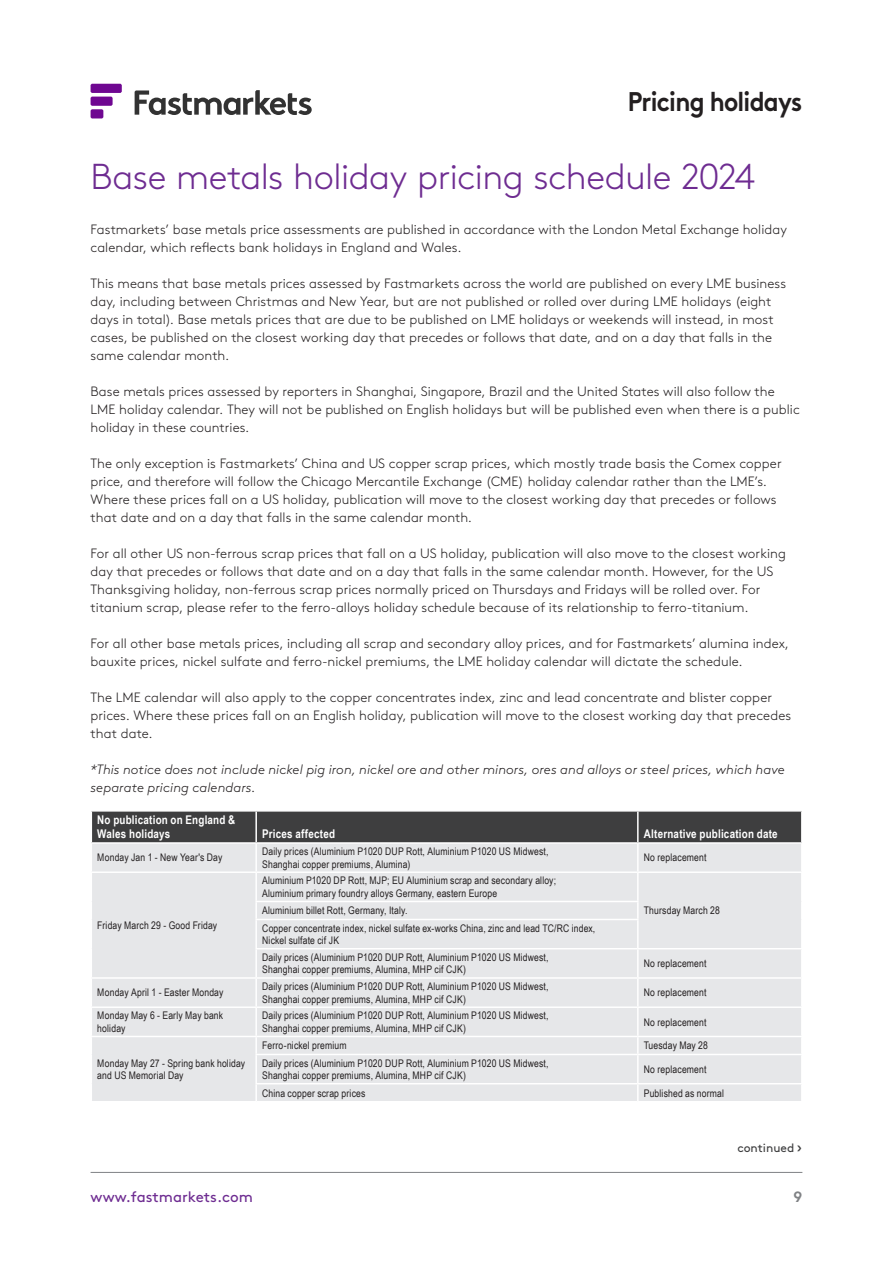
<style>
.page{position:relative;width:893px;height:1263px;background:#fff}
.page>*{position:absolute;margin:0;border:0;box-sizing:border-box;transform-origin:0 0}
.Head_light{font:300 36px "Brown Std";letter-spacing:-.015em;color:#6e2c91}
.t1{font:700 27px "Brown Std";letter-spacing:-.03em;color:#231f20;scale:.9 1}
.t2{font:15px "Brown Std";color:#6e2c91}
.t3{font:700 15px "Brown Std";color:#808285}
.Body_copy_1{font:300 13.5px/18px "Brown Std";letter-spacing:.005em;color:#231f20}
.Body_copy_1-2{font:italic 300 13.5px/18px "Brown Std";letter-spacing:.005em;color:#231f20}
.Body_copy_1-3{font:700 12px/14.4px "Arial Narrow";letter-spacing:.015em;color:#fff}
._05_Weblink_MB{font:12px "Brown Std";color:#3e3e3f}
.Body_copy_1-4{font:10.5px/12.6px "Arial Narrow";letter-spacing:.015em;color:#231f20}
.s1{font-size:15px}
</style>
<div class="page">
<svg style="left:91px;top:84px;width:31px;height:34px"></svg>
<svg style="left:135px;top:90px;width:177px;height:25px"></svg>
<hr style="left:91px;top:1172px;width:711px;height:1px;background:#808285">
<div style="left:92px;top:919px;width:709px;height:182px;background:#e6e7e9"></div>
<svg style="left:91px;top:811px;width:711px;height:108px;background:#b7b8ba"></svg>
<hr style="left:255px;top:919px;width:384px;height:1px;background:#fff">
<hr style="left:255px;top:920px;width:2px;height:28px;background:#fff">
<hr style="left:637px;top:920px;width:2px;height:28px;background:#fff">
<hr style="left:255px;top:948px;width:383px;height:1px;background:#fff">
<hr style="left:255px;top:949px;width:2px;height:28px;background:#fff">
<hr style="left:638px;top:948px;width:165px;height:1px;background:#fff">
<hr style="left:637px;top:949px;width:2px;height:28px;background:#fff">
<hr style="left:91px;top:977px;width:165px;height:2px;background:#fff">
<hr style="left:256px;top:977px;width:382px;height:2px;background:#fff">
<hr style="left:255px;top:979px;width:2px;height:27px;background:#fff">
<hr style="left:638px;top:977px;width:165px;height:2px;background:#fff">
<hr style="left:637px;top:979px;width:2px;height:27px;background:#fff">
<hr style="left:91px;top:1006px;width:165px;height:2px;background:#fff">
<hr style="left:256px;top:1006px;width:382px;height:2px;background:#fff">
<hr style="left:255px;top:1008px;width:2px;height:28px;background:#fff">
<hr style="left:638px;top:1006px;width:165px;height:2px;background:#fff">
<hr style="left:637px;top:1008px;width:2px;height:28px;background:#fff">
<hr style="left:91px;top:1036px;width:165px;height:1px;background:#fff">
<hr style="left:256px;top:1036px;width:382px;height:1px;background:#fff">
<svg style="left:255px;top:1037px;width:2px;height:17px"></svg>
<hr style="left:638px;top:1036px;width:165px;height:1px;background:#fff">
<svg style="left:637px;top:1037px;width:2px;height:17px"></svg>
<hr style="left:255px;top:1054px;width:383px;height:1px;background:#fff">
<hr style="left:255px;top:1055px;width:2px;height:28px;background:#fff">
<hr style="left:638px;top:1054px;width:165px;height:1px;background:#fff">
<hr style="left:637px;top:1055px;width:2px;height:28px;background:#fff">
<hr style="left:255px;top:1083px;width:383px;height:1px;background:#fff">
<svg style="left:255px;top:1084px;width:2px;height:17px"></svg>
<hr style="left:638px;top:1083px;width:165px;height:1px;background:#fff">
<svg style="left:637px;top:1084px;width:2px;height:17px"></svg>
<h2 class="t1" style="left:628px;top:85px;width:196px">Pricing holidays</h2>
<p class="Head_light" style="left:91px;top:156px;width:666px">Base metals holiday pricing schedule 2024</p>
<p class="Body_copy_1" style="left:91px;top:221px;width:698px">Fastmarkets’ base metals price assessments are published in accordance with the London Metal Exchange holiday calendar, which reflects bank holidays in England and Wales.</p>
<p class="Body_copy_1" style="left:91px;top:275px;width:697px">This means that base metals prices assessed by Fastmarkets across the world are published on every LME business day, including between Christmas and New Year, but are not published or rolled over during LME holidays (eight days in total). Base metals prices that are due to be published on LME holidays or weekends will instead, in most cases, be published on the closest working day that precedes or follows that date, and on a day that falls in the same calendar month.</p>
<p class="Body_copy_1" style="left:91px;top:383px;width:711px">Base metals prices assessed by reporters in Shanghai, Singapore, Brazil and the United States will also follow the<br>LME holiday calendar. They will not be published on English holidays but will be published even when there is a public holiday in these countries.</p>
<p class="Body_copy_1" style="left:91px;top:455px;width:693px">The only exception is Fastmarkets’ China and US copper scrap prices, which mostly trade basis the Comex copper price, and therefore will follow the Chicago Mercantile Exchange (CME) holiday calendar rather than the LME’s.<br>Where these prices fall on a US holiday, publication will move to the closest working day that precedes or follows that date and on a day that falls in the same calendar month.</p>
<p class="Body_copy_1" style="left:91px;top:545px;width:697px">For all other US non-ferrous scrap prices that fall on a US holiday, publication will also move to the closest working day that precedes or follows that date and on a day that falls in the same calendar month. However, for the US Thanksgiving holiday, non-ferrous scrap prices normally priced on Thursdays and Fridays will be rolled over. For titanium scrap, please refer to the ferro-alloys holiday schedule because of its relationship to ferro-titanium.</p>
<p class="Body_copy_1" style="left:91px;top:635px;width:700px">For all other base metals prices, including all scrap and secondary alloy prices, and for Fastmarkets’ alumina index, bauxite prices, nickel sulfate and ferro-nickel premiums, the LME holiday calendar will dictate the schedule.</p>
<p class="Body_copy_1" style="left:91px;top:689px;width:702px">The LME calendar will also apply to the copper concentrates index, zinc and lead concentrate and blister copper prices. Where these prices fall on an English holiday, publication will move to the closest working day that precedes that date.</p>
<p class="Body_copy_1-2" style="left:91px;top:761px;width:696px">*This notice does not include nickel pig iron, nickel ore and other minors, ores and alloys or steel prices, which have separate pricing calendars.</p>
<p class="Body_copy_1-3" style="left:97px;top:812px;width:140px">No publication on England &amp;<br>Wales holidays</p>
<p class="Body_copy_1-3" style="left:262px;top:826px;width:74px">Prices affected</p>
<p class="Body_copy_1-3" style="left:644px;top:826px;width:135px">Alternative publication date</p>
<p class="Body_copy_1-4" style="left:97px;top:851px;width:127px">Monday Jan 1 - New Year's Day</p>
<p class="Body_copy_1-4" style="left:262px;top:845px;width:288px">Daily prices (Aluminium P1020 DUP Rott, Aluminium P1020 US Midwest,<br>Shanghai copper premiums, Alumina)</p>
<p class="Body_copy_1-4" style="left:644px;top:851px;width:64px">No replacement</p>
<p class="Body_copy_1-4" style="left:97px;top:918px;width:121px">Friday March 29 - Good Friday</p>
<p class="Body_copy_1-4" style="left:262px;top:874px;width:295px">Aluminium P1020 DP Rott, MJP; EU Aluminium scrap and secondary alloy;<br>Aluminium primary foundry alloys Germany, eastern Europe</p>
<p class="Body_copy_1-4" style="left:262px;top:904px;width:147px">Aluminium billet Rott, Germany, Italy.</p>
<p class="Body_copy_1-4" style="left:644px;top:904px;width:78px">Thursday March 28</p>
<p class="Body_copy_1-4" style="left:262px;top:921px;width:335px">Copper concentrate index, nickel sulfate ex-works China, zinc and lead TC/RC index,<br>Nickel sulfate cif JK</p>
<p class="Body_copy_1-4" style="left:262px;top:950px;width:288px">Daily prices (Aluminium P1020 DUP Rott, Aluminium P1020 US Midwest,<br>Shanghai copper premiums, Alumina, MHP cif CJK)</p>
<p class="Body_copy_1-4" style="left:644px;top:957px;width:64px">No replacement</p>
<p class="Body_copy_1-4" style="left:97px;top:986px;width:128px">Monday April 1 - Easter Monday</p>
<p class="Body_copy_1-4" style="left:262px;top:980px;width:288px">Daily prices (Aluminium P1020 DUP Rott, Aluminium P1020 US Midwest,<br>Shanghai copper premiums, Alumina, MHP cif CJK)</p>
<p class="Body_copy_1-4" style="left:644px;top:986px;width:64px">No replacement</p>
<p class="Body_copy_1-4" style="left:97px;top:1009px;width:127px">Monday May 6 - Early May bank holiday</p>
<p class="Body_copy_1-4" style="left:262px;top:1009px;width:288px">Daily prices (Aluminium P1020 DUP Rott, Aluminium P1020 US Midwest,<br>Shanghai copper premiums, Alumina, MHP cif CJK)</p>
<p class="Body_copy_1-4" style="left:644px;top:1015px;width:64px">No replacement</p>
<p class="Body_copy_1-4" style="left:97px;top:1056px;width:149px">Monday May 27 - Spring bank holiday and US Memorial Day</p>
<p class="Body_copy_1-4" style="left:262px;top:1039px;width:86px">Ferro-nickel premium</p>
<p class="Body_copy_1-4" style="left:644px;top:1039px;width:66px">Tuesday May 28</p>
<p class="Body_copy_1-4" style="left:262px;top:1056px;width:288px">Daily prices (Aluminium P1020 DUP Rott, Aluminium P1020 US Midwest,<br>Shanghai copper premiums, Alumina, MHP cif CJK)</p>
<p class="Body_copy_1-4" style="left:644px;top:1062px;width:64px">No replacement</p>
<p class="Body_copy_1-4" style="left:262px;top:1086px;width:105px">China copper scrap prices</p>
<p class="Body_copy_1-4" style="left:644px;top:1086px;width:82px">Published as normal</p>
<p class="_05_Weblink_MB" style="left:737px;top:1141px;width:67px">continued <span class="s1">›</span></p>
<p class="t2" style="left:91px;top:1188px;width:164px">www.fastmarkets.com</p>
<p class="t3" style="left:793px;top:1187px;width:10px">9</p>
</div>
